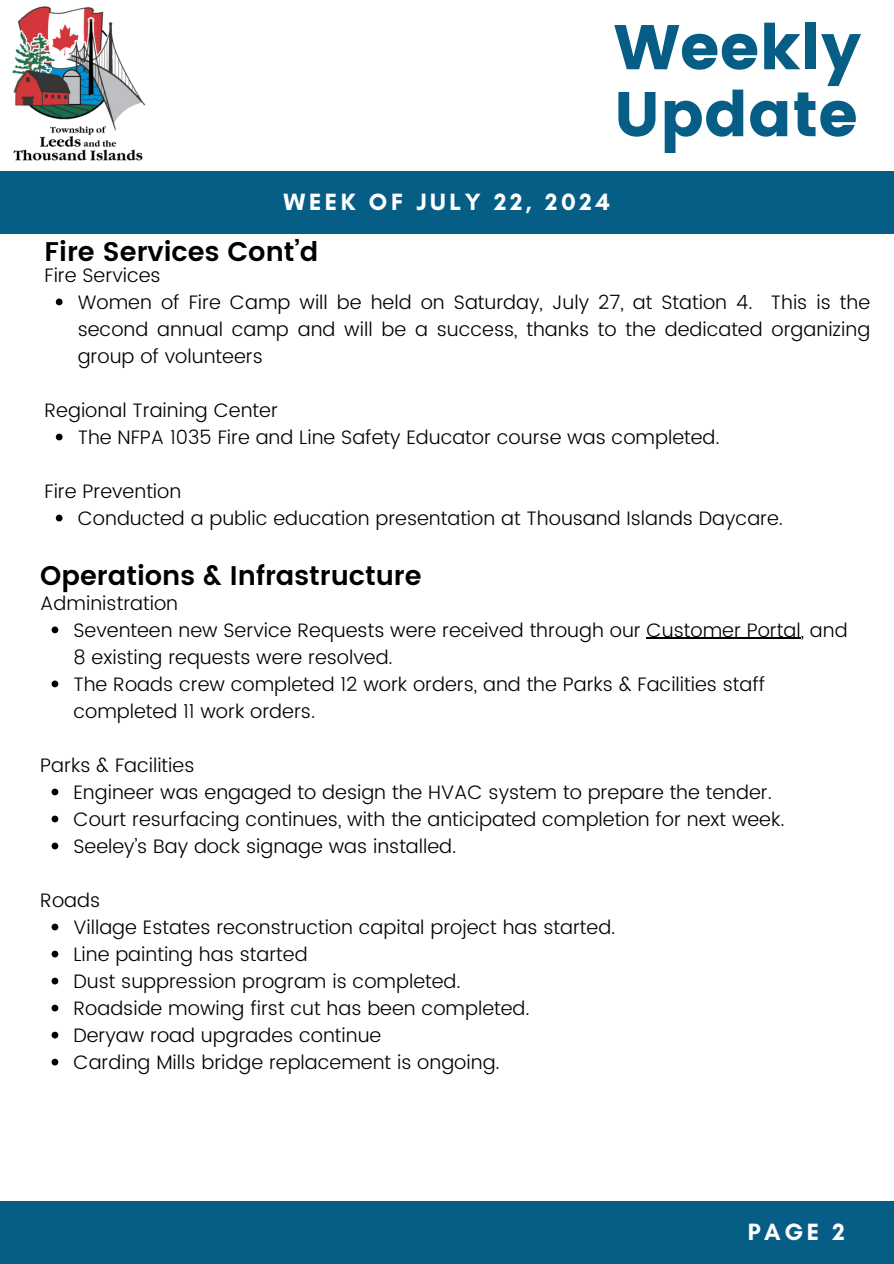
<style>
.page{position:relative;width:894px;height:1264px;background:#fff}
.page>*{position:absolute;margin:0;border:0;box-sizing:border-box;transform-origin:0 0}
.t1{font:63px "Poppins";color:#065d85}
.t2{font:600 27px "Poppins";color:#000}
.t3{font:700 24px "Glacial Indifference";letter-spacing:.15em;color:#fff}
.t4{font:300 19.5px/27px "Poppins";color:#000}
</style>
<div class="page">
<div style="left:0;top:172px;width:893px;height:62px;background:#065d85"></div>
<div style="left:0;top:1201px;width:893px;height:62px;background:#065d85"></div>
<img style="left:0;top:6px;width:155px;height:166px">
<svg style="left:56px;top:298px;width:7px;height:7px"></svg>
<svg style="left:56px;top:433px;width:7px;height:7px"></svg>
<svg style="left:56px;top:514px;width:7px;height:7px"></svg>
<svg style="left:52px;top:626px;width:6px;height:7px"></svg>
<hr style="left:646px;top:637px;width:154px;height:2px;background:#000">
<svg style="left:52px;top:680px;width:6px;height:7px"></svg>
<svg style="left:52px;top:788px;width:6px;height:7px"></svg>
<svg style="left:52px;top:815px;width:6px;height:7px"></svg>
<svg style="left:52px;top:842px;width:6px;height:7px"></svg>
<svg style="left:52px;top:923px;width:6px;height:7px"></svg>
<svg style="left:52px;top:950px;width:6px;height:7px"></svg>
<svg style="left:52px;top:977px;width:6px;height:7px"></svg>
<svg style="left:52px;top:1004px;width:6px;height:7px"></svg>
<svg style="left:52px;top:1031px;width:6px;height:7px"></svg>
<svg style="left:52px;top:1058px;width:6px;height:7px"></svg>
<h1 class="t1" style="left:613px;top:11px;width:249px">Weekly</h1>
<h1 class="t1" style="left:613px;top:78px;width:245px">Update</h1>
<p class="t3" style="left:283px;top:187px;width:328px">WEEK OF JULY 22, 2024</p>
<h2 class="t2" style="left:45px;top:236px;width:275px">Fire Services Cont’d</h2>
<p class="t4" style="left:45px;top:261px;width:118px">Fire Services</p>
<p class="t4" style="left:78px;top:288px;width:793px;text-align:justify">Women of Fire Camp will be held on Saturday, July 27, at Station 4. This is the second annual camp and will be a success, thanks to the dedicated organizing group of volunteers</p>
<p class="t4" style="left:45px;top:396px;width:235px">Regional Training Center</p>
<p class="t4" style="left:78px;top:423px;width:643px">The NFPA 1035 Fire and Line Safety Educator course was completed.</p>
<p class="t4" style="left:45px;top:477px;width:138px">Fire Prevention</p>
<p class="t4" style="left:78px;top:504px;width:706px">Conducted a public education presentation at Thousand Islands Daycare.</p>
<h2 class="t2" style="left:40px;top:560px;width:383px">Operations &amp; Infrastructure</h2>
<p class="t4" style="left:40px;top:589px;width:139px">Administration</p>
<p class="t4" style="left:73px;top:616px;width:775px">Seventeen new Service Requests were received through our Customer Portal, and<br>8 existing requests were resolved.</p>
<p class="t4" style="left:73px;top:670px;width:693px">The Roads crew completed 12 work orders, and the Parks &amp; Facilities staff completed 11 work orders.</p>
<p class="t4" style="left:40px;top:751px;width:156px">Parks &amp; Facilities</p>
<p class="t4" style="left:73px;top:778px;width:699px">Engineer was engaged to design the HVAC system to prepare the tender.</p>
<p class="t4" style="left:73px;top:805px;width:712px">Court resurfacing continues, with the anticipated completion for next week.</p>
<p class="t4" style="left:73px;top:832px;width:384px">Seeley’s Bay dock signage was installed.</p>
<p class="t4" style="left:40px;top:886px;width:61px">Roads</p>
<p class="t4" style="left:73px;top:913px;width:543px">Village Estates reconstruction capital project has started.</p>
<p class="t4" style="left:73px;top:940px;width:235px">Line painting has started</p>
<p class="t4" style="left:73px;top:967px;width:388px">Dust suppression program is completed.</p>
<p class="t4" style="left:73px;top:994px;width:457px">Roadside mowing first cut has been completed.</p>
<p class="t4" style="left:73px;top:1021px;width:309px">Deryaw road upgrades continue</p>
<p class="t4" style="left:73px;top:1048px;width:428px">Carding Mills bridge replacement is ongoing.</p>
<h3 class="t3" style="left:747px;top:1216px;width:98px">PAGE 2</h3>
</div>
